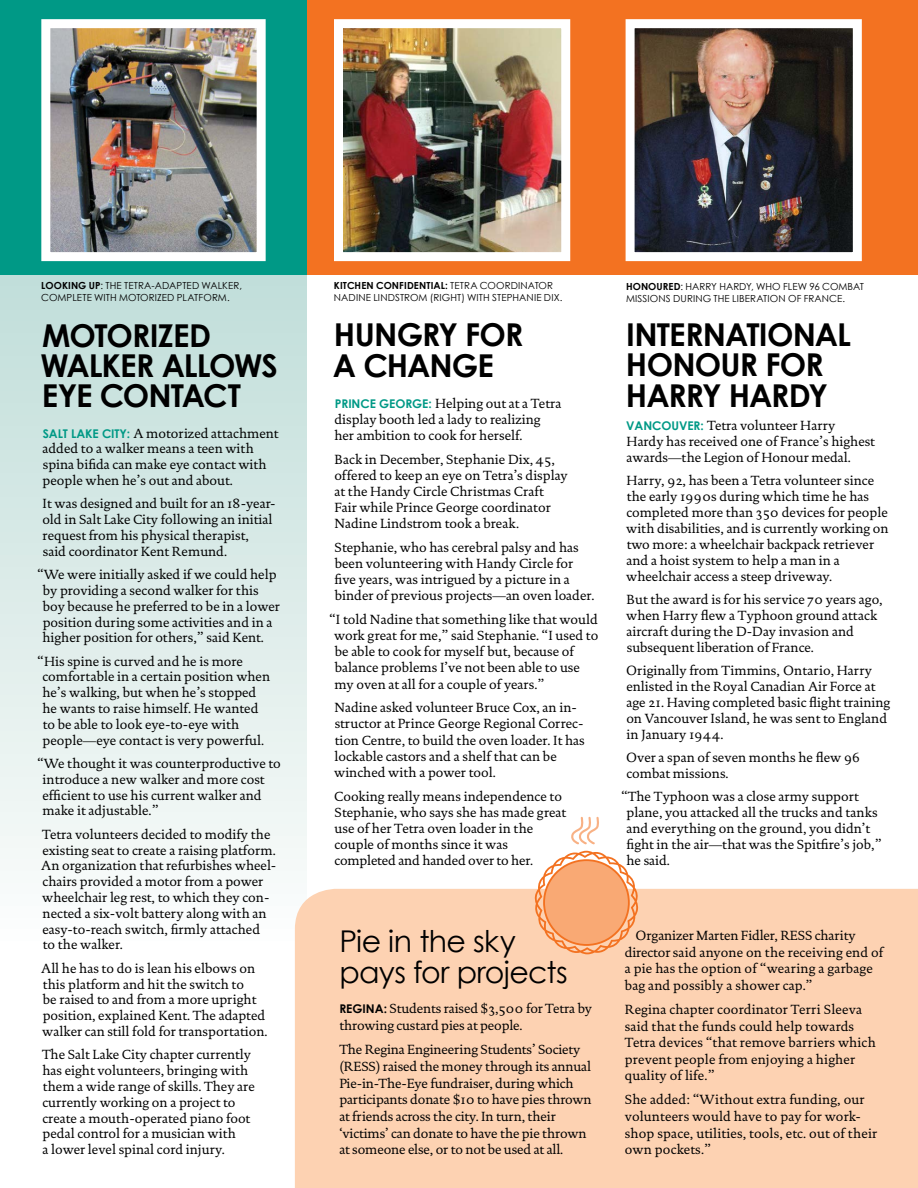
<style>
.page{position:relative;width:918px;height:1188px;background:#fff}
.page>*{position:absolute;margin:0;border:0;box-sizing:border-box;transform-origin:0 0}
.t1{font:700 31.5px/30px "Century Gothic";letter-spacing:-.03em;color:#000}
.t2{font:30px/30.9px "Century Gothic";letter-spacing:-.02em;color:#000}
.t3{font:13.5px/15.8px "DTL Documenta SP Regular";color:#000}
.t4{font:9.75px/12px "Century Gothic";letter-spacing:.01em;color:#000}
.s1{font-weight:700}
.s2{font-family:"Century Gothic";font-weight:700;font-size:12px;color:#009986}
.s3{font-family:"Century Gothic";font-weight:700;font-size:12px}
</style>
<div class="page">
<div style="left:0;top:0;width:918px;height:275px;background:#f37221"></div>
<div style="left:0;top:275px;width:306px;height:913px;background:linear-gradient(to bottom,#c3dfda,#fff)"></div>
<div style="left:0;top:0;width:306px;height:275px;background:#009986"></div>
<div style="left:295px;top:889px;width:623px;height:299px;background:#fdd2b2"></div>
<img style="left:51px;top:29px;width:205px;height:222px">
<div style="left:41px;top:19px;width:225px;height:242px;border:9px solid #fff"></div>
<img style="left:344px;top:29px;width:216px;height:222px">
<div style="left:334px;top:19px;width:236px;height:242px;border:9px solid #fff"></div>
<img style="left:636px;top:29px;width:216px;height:222px">
<div style="left:626px;top:19px;width:236px;height:242px;border:9px solid #fff"></div>
<svg style="left:571px;top:817px;width:28px;height:27px"></svg>
<svg style="left:534px;top:851px;width:104px;height:103px;background:#f9b589"></svg>
<p class="t4" style="left:41px;top:280px;width:202px"><span class="s1">LOOKING UP</span>: THE TETRA-ADAPTED WALKER,<br>COMPLETE WITH MOTORIZED PLATFORM.</p>
<p class="t4" style="left:334px;top:280px;width:230px"><span class="s1">KITCHEN CONFIDENTIAL:</span> TETRA COORDINATOR<br>NADINE LINDSTROM (RIGHT) WITH STEPHANIE DIX.</p>
<h1 class="t1" style="left:40px;top:320px;width:239px">MOTORIZED<br>WALKER ALLOWS<br>EYE CONTACT</h1>
<p class="t3" style="left:43px;top:425px;width:238px"><span class="s2">SALT LAKE CITY:</span> A motorized attachment added to a walker means a teen with spina bifida can make eye contact with people when he’s out and about.</p>
<p class="t3" style="left:42px;top:496px;width:235px">It was designed and built for an 18-year&shy;old in Salt Lake City following an initial request from his physical therapist,<br>said coordinator Kent Remund.</p>
<p class="t3" style="left:42px;top:567px;width:239px;text-indent:-5px">“We were initially asked if we could help by providing a second walker for this boy because he preferred to be in a lower position during some activities and in a higher position for others,” said Kent.</p>
<p class="t3" style="left:42px;top:653px;width:229px;text-indent:-5px">“His spine is curved and he is more comfortable in a certain position when he’s walking, but when he’s stopped he wants to raise himself. He wanted to be able to look eye-to-eye with people—eye contact is very powerful.</p>
<p class="t3" style="left:42px;top:756px;width:240px;text-indent:-5px">“We thought it was counterproductive to introduce a new walker and more cost efficient to use his current walker and make it adjustable.”</p>
<p class="t3" style="left:41px;top:826px;width:237px">Tetra volunteers decided to modify the existing seat to create a raising platform.<br>An organization that refurbishes wheel&shy;chairs provided a motor from a power wheelchair leg rest, to which they con&shy;nected a six-volt battery along with an easy-to-reach switch, firmly attached<br>to the walker.</p>
<p class="t3" style="left:41px;top:960px;width:228px">All he has to do is lean his elbows on this platform and hit the switch to<br>be raised to and from a more upright position, explained Kent. The adapted walker can still fold for transportation.</p>
<p class="t3" style="left:42px;top:1047px;width:214px">The Salt Lake City chapter currently has eight volunteers, bringing with them a wide range of skills. They are currently working on a project to create a mouth-operated piano foot pedal control for a musician with<br>a lower level spinal cord injury.</p>
<h1 class="t1" style="left:333px;top:319px;width:192px;line-height:30.5px">HUNGRY FOR<br>A CHANGE</h1>
<p class="t3" style="left:334px;top:395px;width:228px;line-height:16.2px"><span class="s2">PRINCE GEORGE:</span> Helping out at a Tetra display booth led a lady to realizing her ambition to cook for herself.</p>
<p class="t3" style="left:334px;top:451px;width:235px;line-height:16.2px">Back in December, Stephanie Dix, 45, offered to keep an eye on Tetra’s display at the Handy Circle Christmas Craft Fair while Prince George coordinator Nadine Lindstrom took a break.</p>
<p class="t3" style="left:334px;top:539px;width:261px;line-height:16.2px">Stephanie, who has cerebral palsy and has been volunteering with Handy Circle for five years, was intrigued by a picture in a binder of previous projects—an oven loader.</p>
<p class="t3" style="left:334px;top:611px;width:266px;line-height:16.2px;text-indent:-5px">“I told Nadine that something like that would work great for me,” said Stephanie. “I used to be able to cook for myself but, because of balance problems I’ve not been able to use my oven at all for a couple of years.”</p>
<p class="t3" style="left:334px;top:700px;width:252px;line-height:16.2px">Nadine asked volunteer Bruce Cox, an in&shy;structor at Prince George Regional Correc&shy;tion Centre, to build the oven loader. It has lockable castors and a shelf that can be winched with a power tool.</p>
<p class="t3" style="left:334px;top:788px;width:234px;line-height:16.2px">Cooking really means independence to Stephanie, who says she has made great use of her Tetra oven loader in the couple of months since it was completed and handed over to her.</p>
<h2 class="t2" style="left:339px;top:926px;width:230px">Pie in the sky pays for projects</h2>
<p class="t3" style="left:339px;top:1000px;width:254px;line-height:16.6px"><span class="s3">REGINA:</span> Students raised $3,500 for Tetra by throwing custard pies at people.</p>
<p class="t3" style="left:339px;top:1041px;width:254px;line-height:16.6px">The Regina Engineering Students’ Society (RESS) raised the money through its annual Pie-in-The-Eye fundraiser, during which participants donate $10 to have pies thrown at friends across the city. In turn, their ‘victims’ can donate to have the pie thrown at someone else, or to not be used at all.</p>
<p class="t4" style="left:626px;top:281px;width:240px"><span class="s1">HONOURED</span>: HARRY HARDY, WHO FLEW 96 COMBAT<br>MISSIONS DURING THE LIBERATION OF FRANCE.</p>
<h1 class="t1" style="left:626px;top:319px;width:227px">INTERNATIONAL<br>HONOUR FOR<br>HARRY HARDY</h1>
<p class="t3" style="left:626px;top:417px;width:250px"><span class="s2">VANCOUVER:</span> Tetra volunteer Harry<br>Hardy has received one of France’s highest awards—the Legion of Honour medal.</p>
<p class="t3" style="left:626px;top:473px;width:264px">Harry, 92, has been a Tetra volunteer since the early 1990s during which time he has completed more than 350 devices for people with disabilities, and is currently working on two more: a wheelchair backpack retriever and a hoist system to help a man in a wheelchair access a steep driveway.</p>
<p class="t3" style="left:626px;top:591px;width:258px">But the award is for his service 70 years ago, when Harry flew a Typhoon ground attack aircraft during the D-Day invasion and subsequent liberation of France.</p>
<p class="t3" style="left:626px;top:663px;width:266px">Originally from Timmins, Ontario, Harry enlisted in the Royal Canadian Air Force at age 21. Having completed basic flight training on Vancouver Island, he was sent to England in January 1944.</p>
<p class="t3" style="left:626px;top:750px;width:236px">Over a span of seven months he flew 96 combat missions.</p>
<p class="t3" style="left:626px;top:789px;width:257px;text-indent:-5px">“The Typhoon was a close army support plane, you attacked all the trucks and tanks and everything on the ground, you didn’t fight in the air—that was the Spitfire’s job,” he said.</p>
<p class="t3" style="left:625px;top:927px;width:260px;line-height:16.6px;text-indent:10px">Organizer Marten Fidler, RESS charity director said anyone on the receiving end of a pie has the option of “wearing a garbage bag and possibly a shower cap.”</p>
<p class="t3" style="left:625px;top:1001px;width:252px;line-height:16.6px">Regina chapter coordinator Terri Sleeva said that the funds could help towards Tetra devices “that remove barriers which prevent people from enjoying a higher quality of life.”</p>
<p class="t3" style="left:625px;top:1092px;width:254px;line-height:16.6px">She added: “Without extra funding, our volunteers would have to pay for work&shy;shop space, utilities, tools, etc. out of their own pockets.”</p>
</div>
